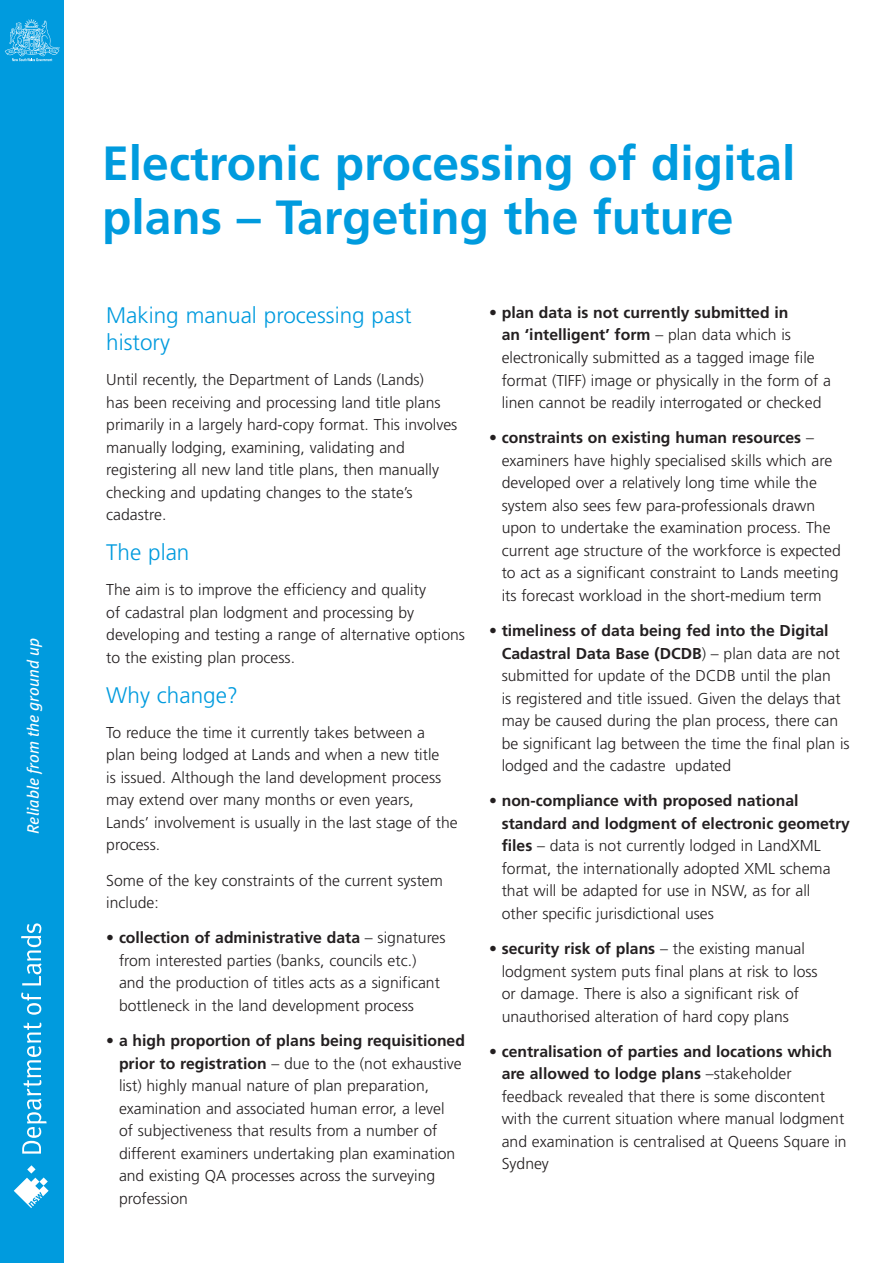
<style>
.page{position:relative;width:893px;height:1263px;background:#fff}
.page>*{position:absolute;margin:0;border:0;box-sizing:border-box;transform-origin:0 0}
.Heading{font:700 48px/54px "Frutiger";color:#009bde}
.Subhead{font:300 22.5px/27px "Frutiger";color:#009bde}
.t1{font:italic 16.5px "Meta Plus";color:#fff}
.Text{font:300 15.75px/22.5px "Frutiger";color:#231f20}
.s1{font-family:"Frutiger CE";font-weight:700}
</style>
<div class="page">
<div style="left:0;top:0;width:64px;height:1263px;background:#009bde"></div>
<svg style="left:22px;top:1022px;width:25px;height:131px"></svg>
<svg style="left:21px;top:992px;width:20px;height:23px"></svg>
<svg style="left:21px;top:923px;width:20px;height:62px"></svg>
<svg style="left:14px;top:1165px;width:35px;height:43px"></svg>
<svg style="left:5px;top:19px;width:55px;height:42px"></svg>
<p class="t1" style="left:23px;top:834px;width:197px;rotate:-90deg">Reliable from the ground up</p>
<p class="Heading" style="left:102px;top:136px;width:695px">Electronic processing of digital plans – Targeting the future</p>
<p class="Subhead" style="left:106px;top:302px;width:307px">Making manual processing past history</p>
<p class="Text" style="left:106px;top:369px;width:353px">Until recently, the Department of Lands (Lands)<br>has been receiving and processing land title plans primarily in a largely hard-copy format. This involves manually lodging, examining, validating and registering all new land title plans, then manually checking and updating changes to the state’s cadastre.</p>
<p class="Subhead" style="left:106px;top:539px;width:85px">The plan</p>
<p class="Text" style="left:106px;top:579px;width:360px">The aim is to improve the efficiency and quality<br>of cadastral plan lodgment and processing by developing and testing a range of alternative options to the existing plan process.</p>
<p class="Subhead" style="left:106px;top:682px;width:133px">Why change?</p>
<p class="Text" style="left:106px;top:721px;width:353px">To reduce the time it currently takes between a plan being lodged at Lands and when a new title<br>is issued. Although the land development process may extend over many months or even years, Lands’ involvement is usually in the last stage of the process.</p>
<p class="Text" style="left:106px;top:869px;width:338px">Some of the key constraints of the current system include:</p>
<p class="Text" style="left:119px;top:927px;width:328px;text-indent:-13px">• <span class="s1">collection of administrative data</span> – signatures from interested parties (banks, councils etc.) and the production of titles acts as a significant bottleneck in the land development process</p>
<p class="Text" style="left:119px;top:1030px;width:347px;text-indent:-13px">• <span class="s1">a high proportion of plans being requisitioned prior to registration</span> – due to the (not exhaustive list) highly manual nature of plan preparation, examination and associated human error, a level<br>of subjectiveness that results from a number of different examiners undertaking plan examination and existing QA processes across the surveying profession</p>
<p class="Text" style="left:502px;top:301px;width:331px;text-indent:-13px">• <span class="s1">plan data is not currently submitted in<br>an ‘intelligent’ form</span> – plan data which is electronically submitted as a tagged image file format (TIFF) image or physically in the form of a linen cannot be readily interrogated or checked</p>
<p class="Text" style="left:502px;top:427px;width:341px;text-indent:-13px">• <span class="s1">constraints on existing human resources</span> – examiners have highly specialised skills which are developed over a relatively long time while the system also sees few para-professionals drawn upon to undertake the examination process. The current age structure of the workforce is expected to act as a significant constraint to Lands meeting its forecast workload in the short-medium term</p>
<p class="Text" style="left:502px;top:620px;width:349px;text-indent:-13px">• <span class="s1">timeliness of data being fed into the Digital Cadastral Data Base (DCDB</span>) – plan data are not submitted for update of the DCDB until the plan<br>is registered and title issued. Given the delays that may be caused during the plan process, there can be significant lag between the time the final plan is lodged and the cadastre updated</p>
<p class="Text" style="left:502px;top:790px;width:350px;text-indent:-13px">• <span class="s1">non-compliance with proposed national standard and lodgment of electronic geometry files</span> – data is not currently lodged in LandXML format, the internationally adopted XML schema that will be adapted for use in NSW, as for all other specific jurisdictional uses</p>
<p class="Text" style="left:502px;top:938px;width:317px;text-indent:-13px">• <span class="s1">security risk of plans</span> – the existing manual lodgment system puts final plans at risk to loss or damage. There is also a significant risk of unauthorised alteration of hard copy plans</p>
<p class="Text" style="left:502px;top:1040px;width:346px;text-indent:-13px">• <span class="s1">centralisation of parties and locations which are allowed to lodge plans</span> –stakeholder feedback revealed that there is some discontent with the current situation where manual lodgment and examination is centralised at Queens Square in Sydney</p>
</div>
